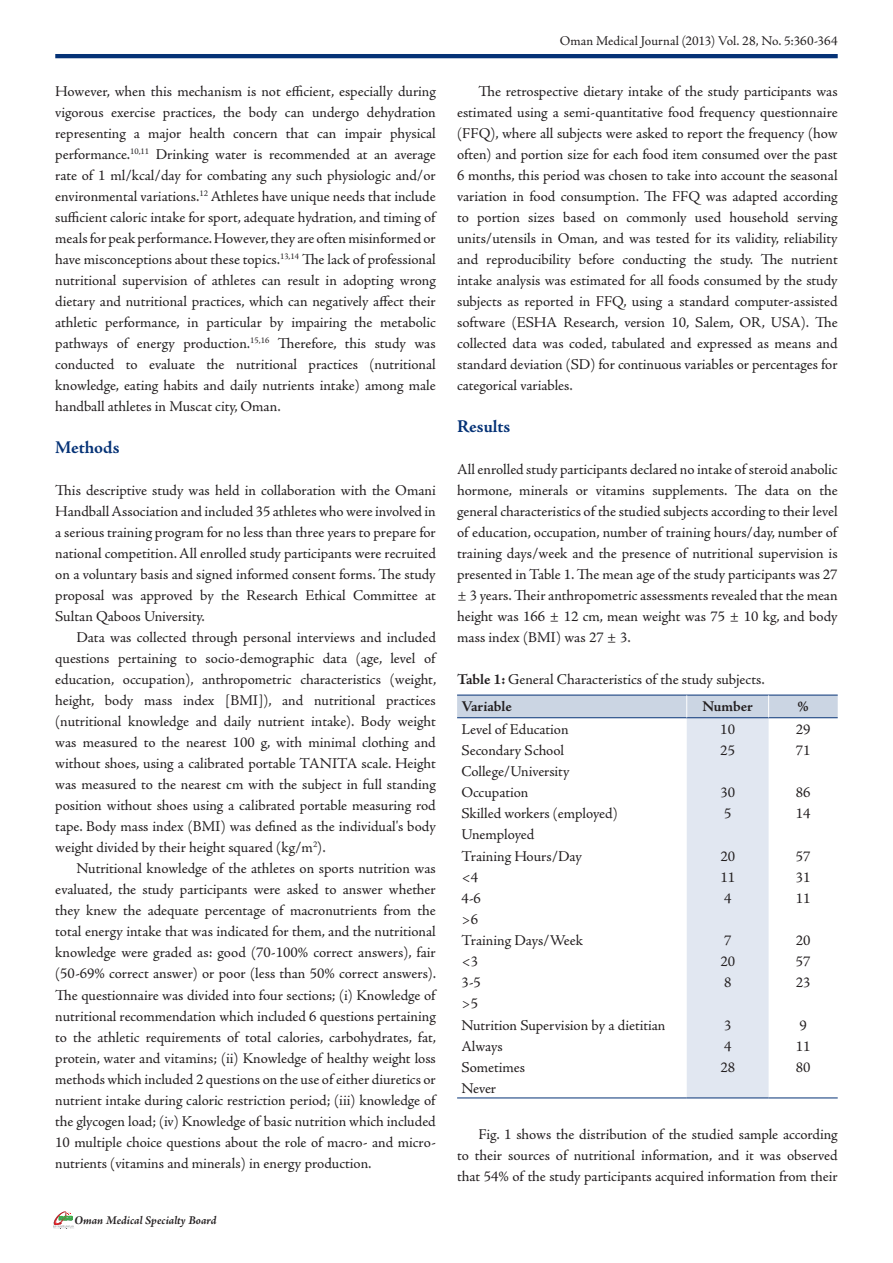
<style>
.page{position:relative;width:893px;height:1263px;background:#fff}
.page>*{position:absolute;margin:0;border:0;box-sizing:border-box;transform-origin:0 0}
.t1{font:700 18px "Adobe Jenson Pro";letter-spacing:-.005em;color:#053276}
.t2{font:15px/21px "Adobe Jenson Pro";letter-spacing:-.005em;color:#231f20}
.t3{font:700 15px "Adobe Jenson Pro";letter-spacing:-.005em;color:#231f20}
.t4{font:13.5px "Adobe Jenson Pro";letter-spacing:.005em;color:#231f20}
.t5{font:italic 700 12px "Adobe Jenson Pro";letter-spacing:-.005em;color:#231f20}
.s1{font-weight:700}
</style>
<div class="page">
<div style="left:55px;top:54px;width:783px;height:4px;border:2px solid #053276"></div>
<svg style="left:53px;top:1211px;width:21px;height:18px"></svg>
<svg style="left:457px;top:695px;width:381px;height:403px"></svg>
<p class="t2" style="left:55px;top:81px;width:382px;text-align:justify">However, when this mechanism is not efficient, especially during vigorous exercise practices, the body can undergo dehydration representing a major health concern that can impair physical performance.<sup>10,11</sup> Drinking water is recommended at an average rate of 1 ml/kcal/day for combating any such physiologic and/or environmental variations.<sup>12</sup> Athletes have unique needs that include sufficient caloric intake for sport, adequate hydration, and timing of meals for peak performance. However, they are often misinformed or have misconceptions about these topics.<sup>13,14</sup> The lack of professional nutritional supervision of athletes can result in adopting wrong dietary and nutritional practices, which can negatively affect their athletic performance, in particular by impairing the metabolic pathways of energy production.<sup>15,16</sup> Therefore, this study was conducted to evaluate the nutritional practices (nutritional knowledge, eating habits and daily nutrients intake) among male handball athletes in Muscat city, Oman.</p>
<p class="t1" style="left:55px;top:437px;width:66px">Methods</p>
<p class="t2" style="left:55px;top:480px;width:382px;text-align:justify">This descriptive study was held in collaboration with the Omani Handball Association and included 35 athletes who were involved in a serious training program for no less than three years to prepare for national competition. All enrolled study participants were recruited on a voluntary basis and signed informed consent forms. The study proposal was approved by the Research Ethical Committee at Sultan Qaboos University.</p>
<p class="t2" style="left:55px;top:627px;width:383px;text-align:justify;text-indent:21px">Data was collected through personal interviews and included questions pertaining to socio-demographic data (age, level of education, occupation), anthropometric characteristics (weight, height, body mass index [BMI]), and nutritional practices (nutritional knowledge and daily nutrient intake). Body weight was measured to the nearest 100 g, with minimal clothing and without shoes, using a calibrated portable TANITA scale. Height was measured to the nearest cm with the subject in full standing position without shoes using a calibrated portable measuring rod tape. Body mass index (BMI) was defined as the individual's body weight divided by their height squared (kg/m<sup>2</sup>).</p>
<p class="t2" style="left:55px;top:858px;width:382px;text-align:justify;text-indent:21px">Nutritional knowledge of the athletes on sports nutrition was evaluated, the study participants were asked to answer whether they knew the adequate percentage of macronutrients from the total energy intake that was indicated for them, and the nutritional knowledge were graded as: good (70-100% correct answers), fair (50-69% correct answer) or poor (less than 50% correct answers).<br>The questionnaire was divided into four sections; (i) Knowledge of nutritional recommendation which included 6 questions pertaining to the athletic requirements of total calories, carbohydrates, fat, protein, water and vitamins; (ii) Knowledge of healthy weight loss methods which included 2 questions on the use of either diuretics or nutrient intake during caloric restriction period; (iii) knowledge of the glycogen load; (iv) Knowledge of basic nutrition which included 10 multiple choice questions about the role of macro- and micro&shy;nutrients (vitamins and minerals) in energy production.</p>
<p class="t5" style="left:74px;top:1214px;width:144px">Oman Medical Specialty Board</p>
<p class="t4" style="left:560px;top:33px;width:279px">Oman Medical Journal (2013) Vol. 28, No. 5:360-364</p>
<p class="t2" style="left:457px;top:81px;width:382px;text-align:justify;text-indent:21px">The retrospective dietary intake of the study participants was estimated using a semi-quantitative food frequency questionnaire (FFQ), where all subjects were asked to report the frequency (how often) and portion size for each food item consumed over the past 6 months, this period was chosen to take into account the seasonal variation in food consumption. The FFQ was adapted according to portion sizes based on commonly used household serving units/utensils in Oman, and was tested for its validity, reliability and reproducibility before conducting the study. The nutrient intake analysis was estimated for all foods consumed by the study subjects as reported in FFQ, using a standard computer-assisted software (ESHA Research, version 10, Salem, OR, USA). The collected data was coded, tabulated and expressed as means and standard deviation (SD) for continuous variables or percentages for categorical variables.</p>
<p class="t1" style="left:457px;top:416px;width:55px">Results</p>
<p class="t2" style="left:457px;top:459px;width:382px;text-align:justify">All enrolled study participants declared no intake of steroid anabolic hormone, minerals or vitamins supplements. The data on the general characteristics of the studied subjects according to their level of education, occupation, number of training hours/day, number of training days/week and the presence of nutritional supervision is presented in Table 1. The mean age of the study participants was 27 ± 3 years. Their anthropometric assessments revealed that the mean height was 166 ± 12 cm, mean weight was 75 ± 10 kg, and body mass index (BMI) was 27 ± 3.</p>
<p class="t2" style="left:457px;top:667px;width:309px;line-height:26.7px"><span class="s1">Table 1:</span> General Characteristics of the study subjects.<br><span class="s1">Variable</span></p>
<p class="t3" style="left:702px;top:698px;width:52px">Number</p>
<p class="t3" style="left:797px;top:698px;width:13px">%</p>
<p class="t2" style="left:461px;top:719px;width:110px">Level of Education<br>Secondary School<br>College/University</p>
<p class="t2" style="left:720px;top:719px;width:16px">10<br>25</p>
<p class="t2" style="left:796px;top:719px;width:16px">29<br>71</p>
<p class="t2" style="left:461px;top:782px;width:158px">Occupation<br>Skilled workers (employed)<br>Unemployed</p>
<p class="t2" style="left:720px;top:782px;width:16px">30<br>5</p>
<p class="t2" style="left:796px;top:782px;width:16px">86<br>14</p>
<p class="t2" style="left:461px;top:846px;width:122px">Training Hours/Day &lt;4<br>4-6<br>&gt;6</p>
<p class="t2" style="left:720px;top:846px;width:16px;text-align:justify">20<br>11<br>4</p>
<p class="t2" style="left:796px;top:846px;width:16px;text-align:justify">57<br>31<br>11</p>
<p class="t2" style="left:461px;top:930px;width:123px">Training Days/Week &lt;3<br>3-5<br>&gt;5</p>
<p class="t2" style="left:720px;top:930px;width:16px">7<br>20<br>8</p>
<p class="t2" style="left:796px;top:930px;width:16px;text-align:justify">20<br>57<br>23</p>
<p class="t2" style="left:461px;top:1015px;width:206px">Nutrition Supervision by a dietitian<br>Always<br>Sometimes<br>Never</p>
<p class="t2" style="left:720px;top:1015px;width:16px">3<br>4<br>28</p>
<p class="t2" style="left:796px;top:1015px;width:16px">9<br>11<br>80</p>
<p class="t2" style="left:457px;top:1124px;width:382px;text-align:justify;text-indent:21px">Fig. 1 shows the distribution of the studied sample according to their sources of nutritional information, and it was observed that 54% of the study participants acquired information from their</p>
</div>
